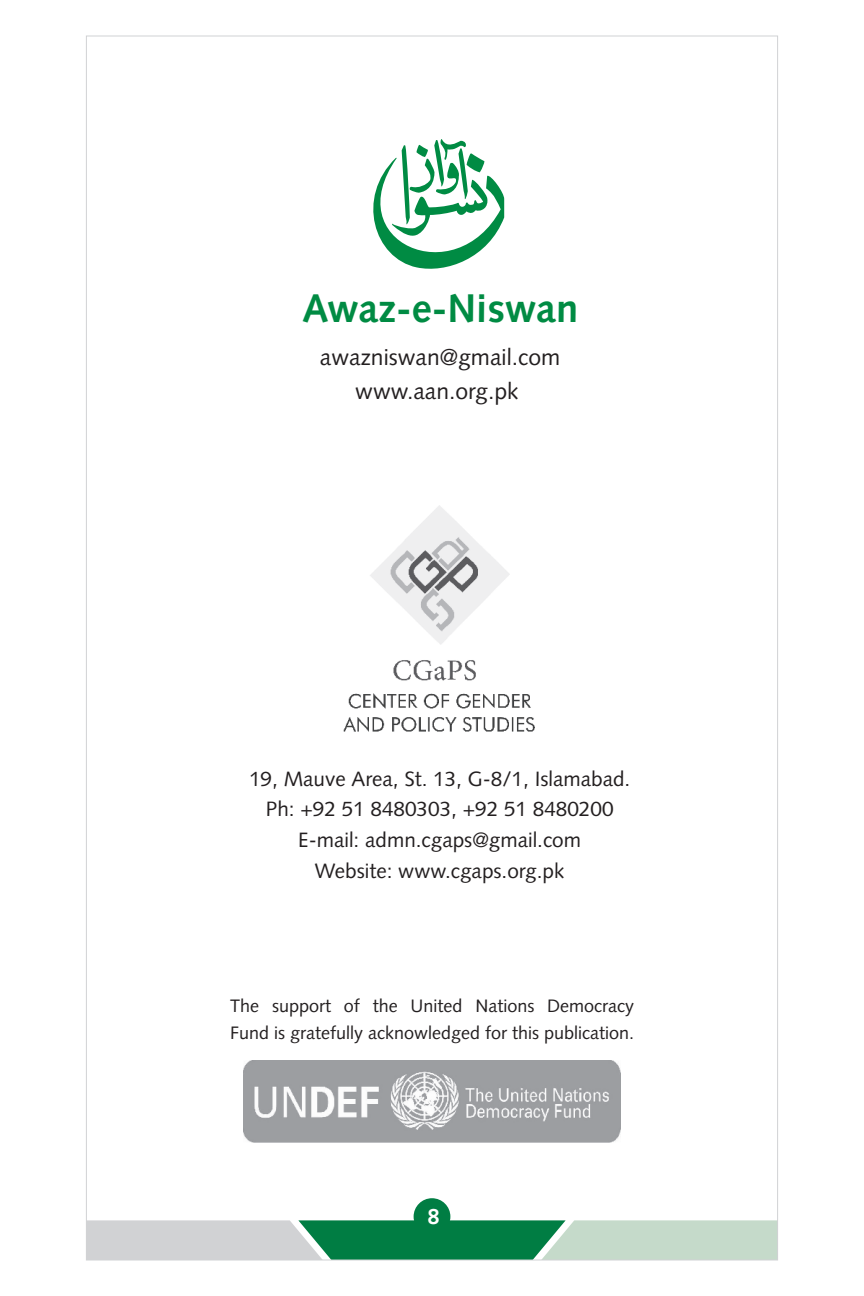
<style>
.page{position:relative;width:864px;height:1296px;background:#fff}
.page>*{position:absolute;margin:0;border:0;box-sizing:border-box;transform-origin:0 0}
.t1{font:700 40px "Bi Text";color:#008b43}
.t2{font:23px/34px "Bi Text";color:#231f20;text-align:center}
.t3{font:700 22px "Bi Text";color:#fff}
.t4{font:20.8px/30.8px "Bi Text";color:#231f20;text-align:center}
.t5{font:18px/26.6px "Bi Text";color:#231f20}
</style>
<div class="page">
<svg style="left:88px;top:1220px;width:688px;height:38px;background:#89baa2"></svg>
<div style="left:414px;top:1198px;width:36px;height:37px;background:#007d43;border-radius:50%"></div>
<img style="left:343px;top:506px;width:191px;height:226px">
<img style="left:243px;top:1060px;width:378px;height:82px">
<svg style="left:373px;top:139px;width:131px;height:130px"></svg>
<h1 class="t1" style="left:302px;top:285px;width:278px">Awaz-e-Niswan</h1>
<p class="t2" style="left:320px;top:340px;width:242px">awazniswan@gmail.com www.aan.org.pk</p>
<p class="t4" style="left:249px;top:763px;width:383px">19, Mauve Area, St. 13, G-8/1, Islamabad.<br>Ph: +92 51 8480303, +92 51 8480200<br>E-mail: admn.cgaps@gmail.com<br>Website: www.cgaps.org.pk</p>
<p class="t5" style="left:230px;top:993px;width:406px">The support of the United Nations Democracy<br>Fund is gratefully acknowledged for this publication.</p>
<p class="t3" style="left:428px;top:1204px;width:14px">8</p>
</div>
